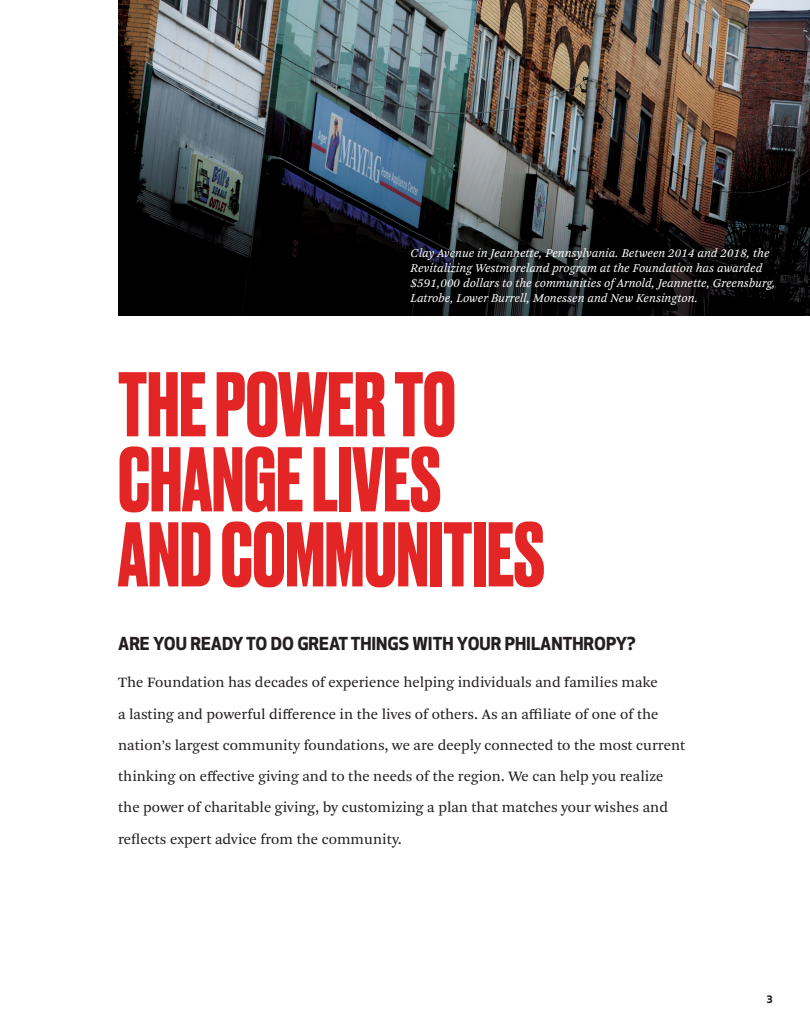
<style>
.page{position:relative;width:810px;height:1035px;background:#fff}
.page>*{position:absolute;margin:0;border:0;box-sizing:border-box;transform-origin:0 0}
.t1{font:700 86.25px/75px "Druk";color:#e32525}
.t2{font:700 17.5px "Apex New";color:#231f20}
.t3{font:15px/31.2px "Arnhem Pro Blond";color:#231f20}
.t4{font:italic 12.5px/15px "Arnhem Pro Blond";color:#fff}
.t5{font:700 10px "Apex New";color:#231f20}
</style>
<div class="page">
<img style="left:118px;top:0;width:692px;height:315px">
<p class="t4" style="left:411px;top:246px;width:367px">Clay Avenue in Jeannette, Pennsylvania. Between 2014 and 2018, the Revitalizing Westmoreland program at the Foundation has awarded $591,000 dollars to the communities of Arnold, Jeannette, Greensburg, Latrobe, Lower Burrell, Monessen and New Kensington.</p>
<h1 class="t1" style="left:118px;top:363px;width:428px">THE POWER TO<br>CHANGE LIVES<br>AND COMMUNITIES</h1>
<p class="t2" style="left:118px;top:634px;width:519px">ARE YOU READY TO DO GREAT THINGS WITH YOUR PHILANTHROPY?</p>
<p class="t3" style="left:118px;top:667px;width:569px">The Foundation has decades of experience helping individuals and families make<br>a lasting and powerful difference in the lives of others. As an affiliate of one of the nation’s largest community foundations, we are deeply connected to the most current thinking on effective giving and to the needs of the region. We can help you realize the power of charitable giving, by customizing a plan that matches your wishes and reflects expert advice from the community.</p>
<p class="t5" style="left:767px;top:993px;width:7px">3</p>
</div>
